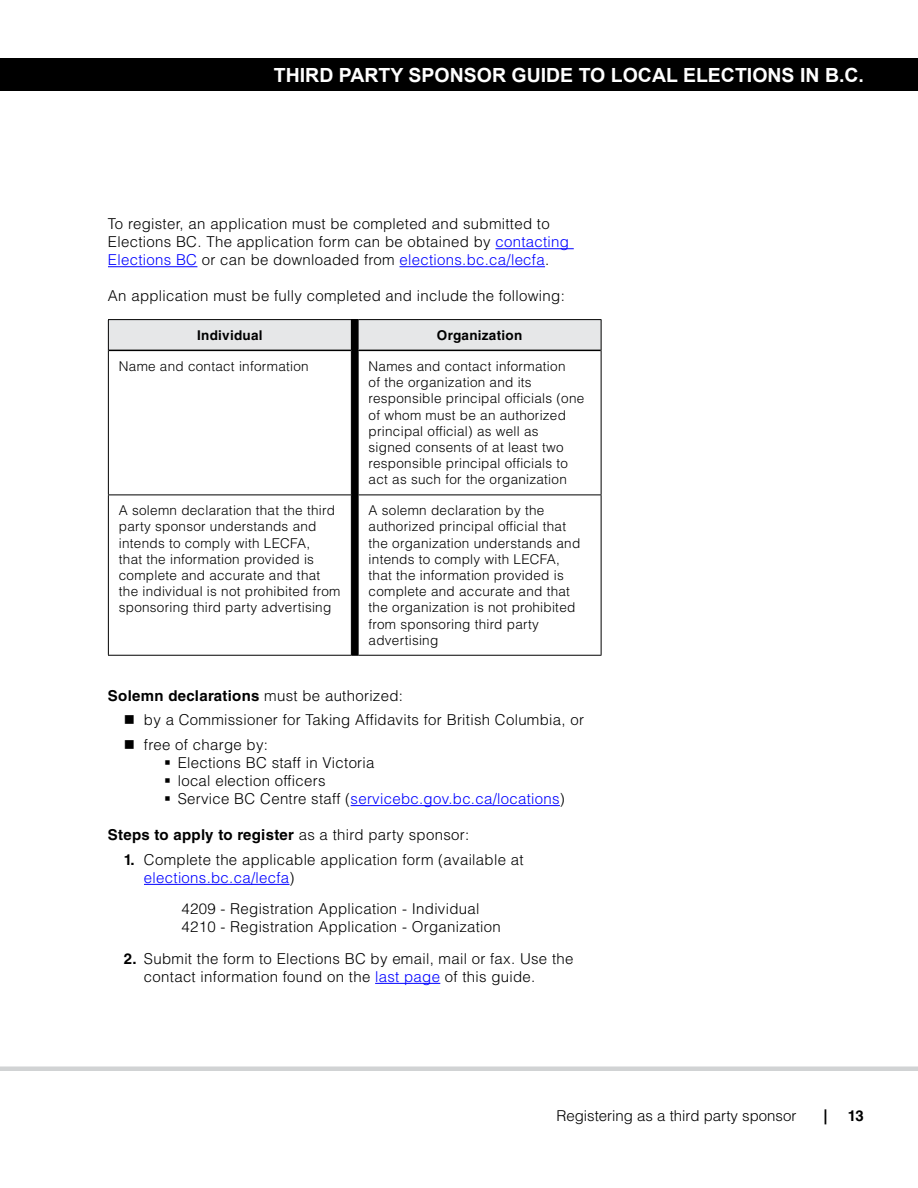
<style>
.page{position:relative;width:918px;height:1188px;background:#fff}
.page>*{position:absolute;margin:0;border:0;box-sizing:border-box;transform-origin:0 0}
.t1{font:700 19.5px "Arial";color:#fff}
.Body{font:300 15px/18px "Helvetica LT Std";letter-spacing:.02em;color:#000}
.Numbers{font:300 15px/18px "Helvetica LT Std";letter-spacing:.02em;color:#000}
.t2{font:300 15px "Helvetica LT Std";letter-spacing:.02em;color:#00f}
.Body__between_bullet{font:700 15px "Helvetica LT Std";letter-spacing:.02em;color:#000}
.Body__before_bullets{font:700 15px "Helvetica LT Std";letter-spacing:.02em;color:#000}
.Body-2{font:300 15px "Helvetica LT Std";color:#000}
.Table_body{font:300 13.5px/16.2px "Helvetica LT Std";letter-spacing:.02em;color:#000}
.Table_header{font:700 13.5px "Helvetica LT Std";letter-spacing:.02em;color:#000}
.s1{color:#00f}
.s2{font-weight:300}
.s3{color:#000}
.s4{font-weight:700}
</style>
<div class="page">
<div style="left:0;top:58px;width:918px;height:33px;background:#000"></div>
<div style="left:0;top:1066px;width:918px;height:5px;background:#d1d3d4"></div>
<hr style="left:495px;top:248px;width:79px;height:1px;background:#00f">
<hr style="left:108px;top:266px;width:89px;height:1px;background:#00f">
<hr style="left:400px;top:266px;width:145px;height:1px;background:#00f">
<hr style="left:351px;top:805px;width:209px;height:1px;background:#00f">
<hr style="left:144px;top:884px;width:146px;height:1px;background:#00f">
<hr style="left:375px;top:983px;width:65px;height:1px;background:#00f">
<hr style="left:601px;top:320px;width:1px;height:30px;background:#000">
<hr style="left:601px;top:350px;width:1px;height:145px;background:#000">
<hr style="left:601px;top:495px;width:1px;height:160px;background:#000">
<svg style="left:108px;top:319px;width:493px;height:337px"></svg>
<hr style="left:358px;top:350px;width:243px;height:1px;background:#000">
<h1 class="t1" style="left:274px;top:62px;width:592px">THIRD PARTY SPONSOR GUIDE TO LOCAL ELECTIONS IN B.C.</h1>
<p class="Body" style="left:108px;top:215px;width:463px">To register, an application must be completed and submitted to<br>Elections BC. The application form can be obtained by <span class="s1">contacting<br>Elections BC</span> or can be downloaded from <span class="s1">elections. bc. ca/lecfa</span>.</p>
<p class="Body" style="left:108px;top:287px;width:458px">An application must be fully completed and include the following:</p>
<p class="Table_header" style="left:197px;top:327px;width:67px">Individual</p>
<p class="Table_header" style="left:437px;top:327px;width:87px">Organization</p>
<p class="Table_body" style="left:119px;top:358px;width:191px">Name and contact information</p>
<p class="Table_body" style="left:369px;top:358px;width:217px">Names and contact information<br>of the organization and its responsible principal officials (one of whom must be an authorized principal official) as well as signed consents of at least two responsible principal officials to act as such for the organization</p>
<p class="Table_body" style="left:119px;top:502px;width:223px">A solemn declaration that the third party sponsor understands and intends to comply with LECFA,<br>that the information provided is complete and accurate and that the individual is not prohibited from sponsoring third party advertising</p>
<p class="Table_body" style="left:369px;top:502px;width:213px">A solemn declaration by the authorized principal official that the organization understands and intends to comply with LECFA, that the information provided is complete and accurate and that the organization is not prohibited from sponsoring third party advertising</p>
<p class="Body__before_bullets" style="left:108px;top:686px;width:297px">Solemn declarations <span class="s2">must be authorized:</span></p>
<p class="Body" style="left:144px;top:711px;width:442px">by a Commissioner for Taking Affidavits for British Columbia, or</p>
<p class="Body" style="left:144px;top:736px;width:126px">free of charge by:</p>
<p class="Body" style="left:178px;top:754px;width:198px">Elections BC staff in Victoria</p>
<p class="Body" style="left:178px;top:772px;width:149px">local election officers</p>
<p class="t2" style="left:178px;top:789px;width:389px"><span class="s3">Service BC Centre staff (</span>servicebc. gov. bc. ca/locations<span class="s3">)</span></p>
<p class="Body__between_bullet" style="left:108px;top:826px;width:363px">Steps to apply to register <span class="s2">as a third party sponsor:</span></p>
<p class="Body" style="left:144px;top:850px;width:381px;text-indent:-20px"><span class="s4">1.</span> Complete the applicable application form (available at <span class="s1">elections. bc. ca/lecfa</span>)</p>
<p class="Numbers" style="left:181px;top:900px;width:321px">4209 - Registration Application - Individual<br>4210 - Registration Application - Organization</p>
<p class="Body" style="left:144px;top:949px;width:431px;text-indent:-20px"><span class="s4">2.</span> Submit the form to Elections BC by email, mail or fax. Use the contact information found on the <span class="s1">last page</span> of this guide.</p>
<p class="Body-2" style="left:556px;top:1106px;width:242px">Registering as a third party sponsor</p>
<p class="Body__between_bullet" style="left:824px;top:1106px;width:6px">|</p>
<p class="Body__between_bullet" style="left:848px;top:1106px;width:18px">13</p>
</div>
